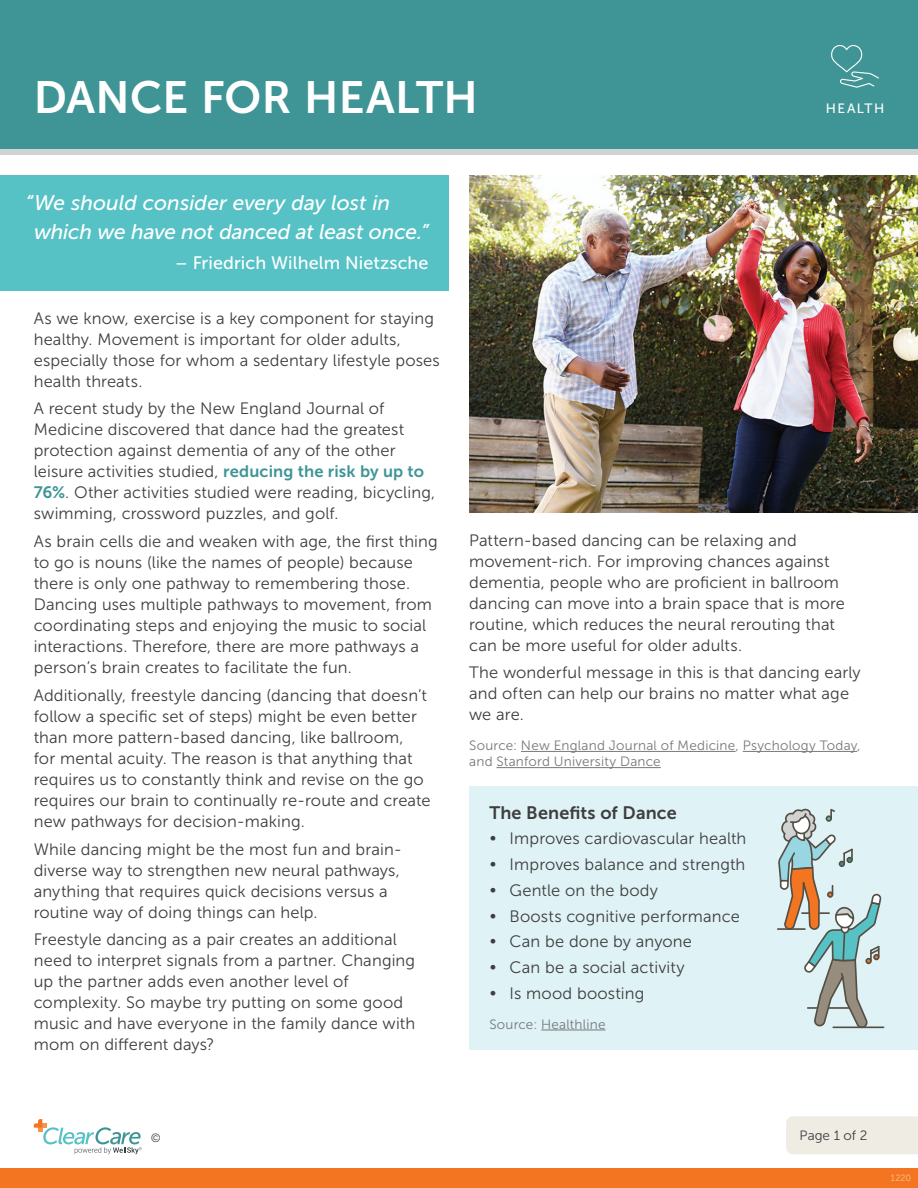
<style>
.page{position:relative;width:918px;height:1188px;background:#fff}
.page>*{position:absolute;margin:0;border:0;box-sizing:border-box;transform-origin:0 0}
.t1{font:45px "Museo Sans 700";letter-spacing:.01em;color:#fff}
.t2{font:italic 21px/28.5px "Museo Sans 500";letter-spacing:-.005em;color:#fff}
.t3{font:18px "Museo Sans 500";letter-spacing:.005em;color:#fff}
.t4{font:18px "Museo Sans 700";letter-spacing:.01em;color:#3e3e3f}
.t5{font:16.5px/21px "Museo Sans 300";letter-spacing:.01em;color:#3e3e3f}
.t6{font:13.5px/16.2px "Museo Sans 300";letter-spacing:.015em;color:#76787b}
.t7{font:13.5px "Museo Sans 300";color:#3e3e3f}
.t8{font:13.5px "Museo Sans 500";letter-spacing:.11em;color:#fff}
.t9{font:12px "Museo Sans 300";color:#3e3e3f}
.t10{font:9px "Museo Sans 300";color:#fbc398}
.s1{font-family:"Museo Sans 700";color:#3f9595}
</style>
<div class="page">
<div style="left:786px;top:1116px;width:132px;height:38px;background:#efece4"></div>
<div style="left:0;top:1168px;width:918px;height:20px;background:#f47521"></div>
<svg style="left:34px;top:1119px;width:108px;height:35px"></svg>
<img style="left:469px;top:176px;width:449px;height:337px">
<svg style="left:0;top:148px;width:918px;height:7px;background:#bcc9cb"></svg>
<div style="left:0;top:0;width:918px;height:148px;background:#3f9595"></div>
<svg style="left:831px;top:45px;width:48px;height:43px"></svg>
<div style="left:469px;top:786px;width:449px;height:264px;background:#dff2f5"></div>
<hr style="left:541px;top:1030px;width:64px;height:1px;background:#76787b">
<hr style="left:778px;top:928px;width:27px;height:2px;background:#554e44">
<hr style="left:833px;top:1027px;width:51px;height:1px;background:#554e44">
<svg style="left:779px;top:809px;width:104px;height:219px"></svg>
<div style="left:0;top:176px;width:449px;height:115px;background:#56c2c5"></div>
<hr style="left:521px;top:751px;width:215px;height:1px;background:#76787b">
<hr style="left:743px;top:751px;width:114px;height:1px;background:#76787b">
<hr style="left:497px;top:767px;width:164px;height:1px;background:#76787b">
<p class="t1" style="left:34px;top:72px;width:446px">DANCE FOR HEALTH</p>
<p class="t8" style="left:826px;top:101px;width:60px">HEALTH</p>
<p class="t2" style="left:34px;top:189px;width:396px;text-indent:-9px">“We should consider every day lost in which we have not danced at least once.”</p>
<p class="t3" style="left:175px;top:253px;width:255px">– Friedrich Wilhelm Nietzsche</p>
<p class="t5" style="left:34px;top:308px;width:408px">As we know, exercise is a key component for staying healthy. Movement is important for older adults, especially those for whom a sedentary lifestyle poses health threats.</p>
<p class="t5" style="left:34px;top:398px;width:403px">A recent study by the New England Journal of Medicine discovered that dance had the greatest protection against dementia of any of the other leisure activities studied, <span class="s1">reducing the risk by up to 76%</span>. Other activities studied were reading, bicycling, swimming, crossword puzzles, and golf.</p>
<p class="t5" style="left:34px;top:531px;width:406px">As brain cells die and weaken with age, the first thing to go is nouns (like the names of people) because there is only one pathway to remembering those.<br>Dancing uses multiple pathways to movement, from coordinating steps and enjoying the music to social interactions. Therefore, there are more pathways a person’s brain creates to facilitate the fun.</p>
<p class="t5" style="left:34px;top:685px;width:398px">Additionally, freestyle dancing (dancing that doesn’t follow a specific set of steps) might be even better than more pattern-based dancing, like ballroom,<br>for mental acuity. The reason is that anything that requires us to constantly think and revise on the go requires our brain to continually re-route and create new pathways for decision-making.</p>
<p class="t5" style="left:34px;top:839px;width:370px">While dancing might be the most fun and brain&shy;diverse way to strengthen new neural pathways, anything that requires quick decisions versus a routine way of doing things can help.</p>
<p class="t5" style="left:34px;top:929px;width:383px">Freestyle dancing as a pair creates an additional need to interpret signals from a partner. Changing up the partner adds even another level of complexity. So maybe try putting on some good music and have everyone in the family dance with mom on different days?</p>
<p class="t5" style="left:469px;top:530px;width:377px">Pattern-based dancing can be relaxing and movement-rich. For improving chances against dementia, people who are proficient in ballroom dancing can move into a brain space that is more routine, which reduces the neural rerouting that can be more useful for older adults.</p>
<p class="t5" style="left:469px;top:662px;width:393px">The wonderful message in this is that dancing early and often can help our brains no matter what age we are.</p>
<p class="t6" style="left:469px;top:737px;width:393px">Source: New England Journal of Medicine, Psychology Today, and Stanford University Dance</p>
<p class="t4" style="left:489px;top:803px;width:189px">The Benefits of Dance</p>
<p class="t5" style="left:489px;top:828px;width:259px">• Improves cardiovascular health</p>
<p class="t5" style="left:489px;top:854px;width:258px">• Improves balance and strength</p>
<p class="t5" style="left:489px;top:880px;width:170px">• Gentle on the body</p>
<p class="t5" style="left:489px;top:906px;width:252px">• Boosts cognitive performance</p>
<p class="t5" style="left:489px;top:931px;width:204px">• Can be done by anyone</p>
<p class="t5" style="left:489px;top:957px;width:197px">• Can be a social activity</p>
<p class="t5" style="left:489px;top:983px;width:157px">• Is mood boosting</p>
<p class="t6" style="left:489px;top:1016px;width:118px">Source: Healthline</p>
<p class="t9" style="left:151px;top:1132px;width:11px">©</p>
<p class="t7" style="left:800px;top:1128px;width:69px">Page 1 of 2</p>
<p class="t10" style="left:891px;top:1173px;width:22px">1220</p>
</div>
